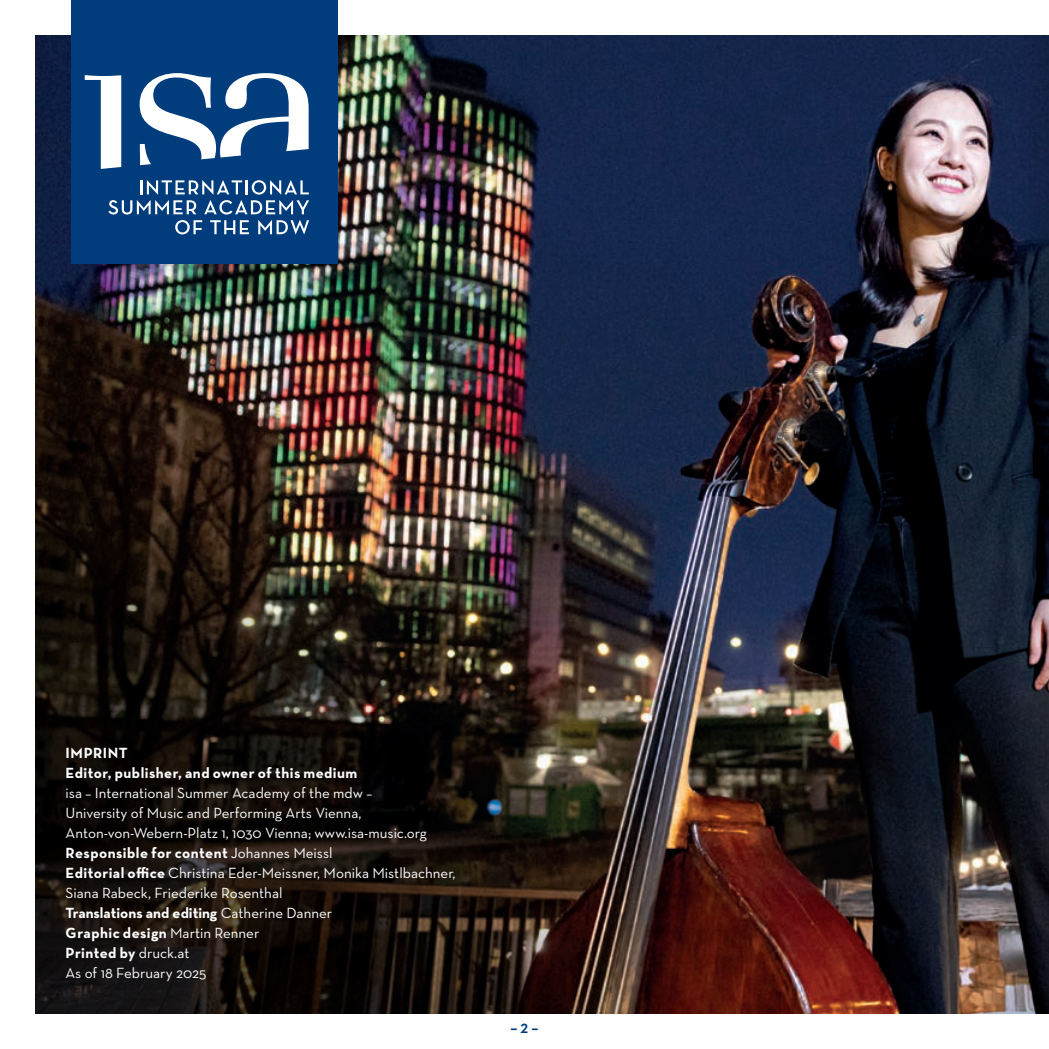
<style>
.page{position:relative;width:1049px;height:1049px;background:#fff}
.page>*{position:absolute;margin:0;border:0;box-sizing:border-box;transform-origin:0 0}
.t1{font:700 17.5px "Neutraface Display";color:#013d7d}
.t2{font:15px/20px "Neutraface Text";color:#fff}
.t3{font:700 15px/20px "Neutraface Text";letter-spacing:.03em;color:#fff}
.s1{font-weight:700}
</style>
<div class="page">
<img style="left:35px;top:35px;width:1014px;height:978px">
<div style="left:71px;top:0;width:267px;height:263px;background:#013d7d"></div>
<svg style="left:140px;top:73px;width:169px;height:92px"></svg>
<svg style="left:85px;top:75px;width:36px;height:94px"></svg>
<svg style="left:108px;top:180px;width:201px;height:34px"></svg>
<svg style="left:175px;top:220px;width:27px;height:14px"></svg>
<svg style="left:210px;top:220px;width:39px;height:14px"></svg>
<svg style="left:258px;top:220px;width:51px;height:14px"></svg>
<p class="t3" style="left:66px;top:743px;width:293px">IMPRINT<br>Editor, publisher, and owner of this medium</p>
<p class="t2" style="left:66px;top:783px;width:391px">isa – International Summer Academy of the mdw –<br>University of Music and Performing Arts Vienna, Anton-von-Webern-Platz 1, 1030 Vienna; www.isa-music.org <span class="s1">Responsible for content</span> Johannes Meissl<br><span class="s1">Editorial office</span> Christina Eder-Meissner, Monika Mistlbachner, Siana Rabeck, Friederike Rosenthal<br><span class="s1">Translations and editing</span> Catherine Danner<br><span class="s1">Graphic design</span> Martin Renner<br><span class="s1">Printed by</span> druck.at<br>As of 18 February 2025</p>
<p class="t1" style="left:510px;top:1017px;width:30px">– 2 –</p>
</div>
